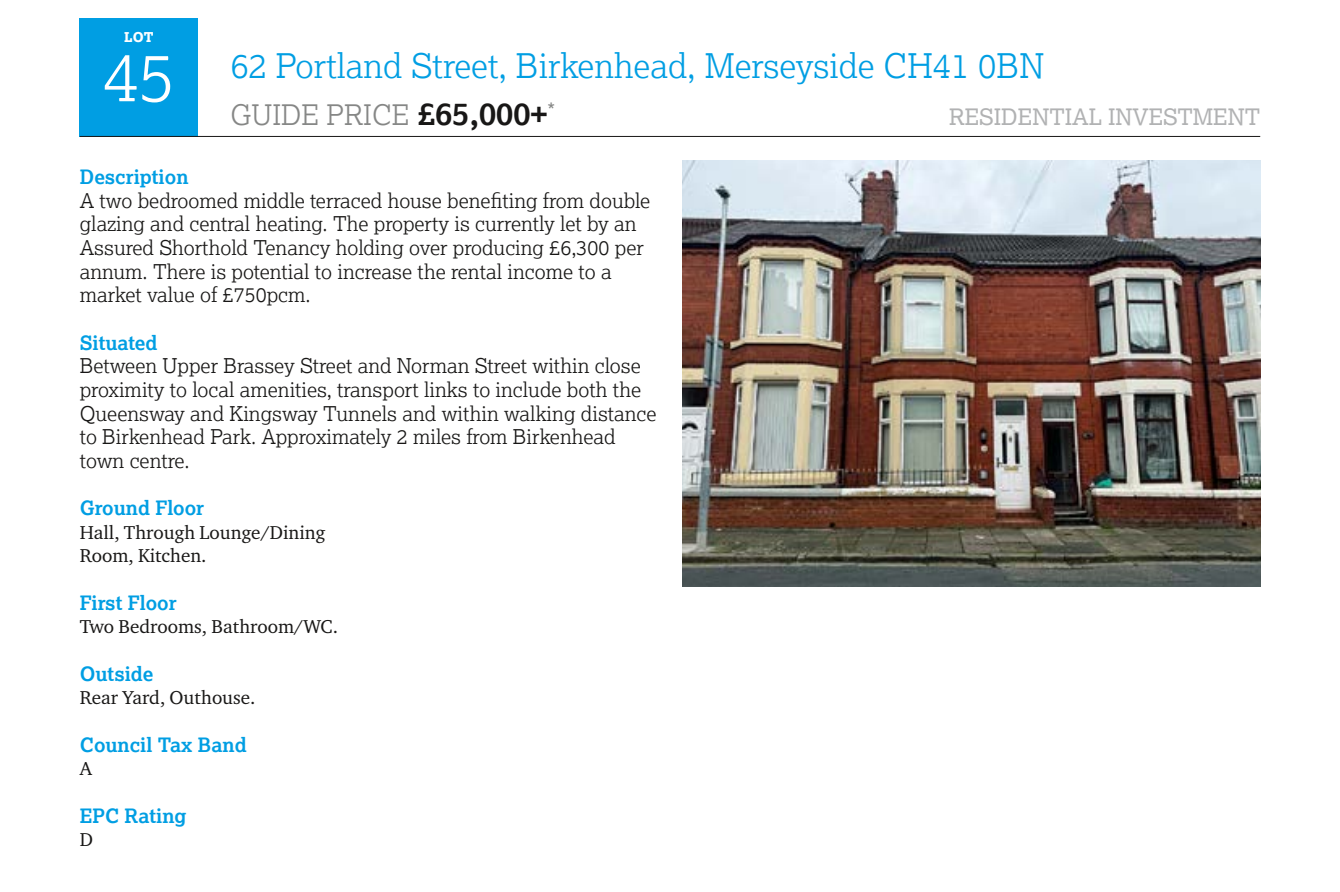
<style>
.page{position:relative;width:1340px;height:892px;background:#fff}
.page>*{position:absolute;margin:0;border:0;box-sizing:border-box;transform-origin:0 0}
.t1{font:300 67.5px "Lexia";color:#fff}
.t2{font:300 33.75px "Lexia";color:#009ee3}
.t3{font:300 28.12px "Lexia";color:#868786}
.t4{font:22.5px "Lexia";color:#b1b2b3}
.t5{font:300 20.25px/23.6px "Lexia";color:#181716}
.t6{font:700 19.8px "Lexia";color:#009ee3}
.t7{font:19.12px/23.6px "Charter ITC Pro";color:#181716}
.t8{font:800 13.5px "Lexia";color:#fff}
.s1{font-weight:700;font-size:31.5px;color:#181716}
</style>
<div class="page">
<div style="left:80px;top:18px;width:118px;height:119px;background:#009ee3"></div>
<hr style="left:80px;top:136px;width:1180px;height:1px;background:#181716">
<img style="left:682px;top:160px;width:578px;height:425px">
<p class="t8" style="left:124px;top:28px;width:31px">LOT</p>
<h1 class="t1" style="left:103px;top:34px;width:74px">45</h1>
<h2 class="t2" style="left:230px;top:44px;width:815px">62 Portland Street, Birkenhead, Merseyside CH41 0BN</h2>
<h3 class="t3" style="left:230px;top:97px;width:326px">GUIDE PRICE <span class="s1">£65,000+</span><sup>*</sup></h3>
<p class="t4" style="left:949px;top:102px;width:313px">RESIDENTIAL INVESTMENT</p>
<p class="t6" style="left:80px;top:164px;width:110px">Description</p>
<p class="t5" style="left:80px;top:188px;width:572px">A two bedroomed middle terraced house benefiting from double glazing and central heating. The property is currently let by an Assured Shorthold Tenancy holding over producing £6,300 per annum. There is potential to increase the rental income to a market value of £750pcm.</p>
<p class="t6" style="left:80px;top:330px;width:79px">Situated</p>
<p class="t5" style="left:80px;top:353px;width:578px">Between Upper Brassey Street and Norman Street within close proximity to local amenities, transport links to include both the Queensway and Kingsway Tunnels and within walking distance to Birkenhead Park. Approximately 2 miles from Birkenhead town centre.</p>
<p class="t6" style="left:80px;top:495px;width:126px">Ground Floor</p>
<p class="t7" style="left:80px;top:520px;width:247px">Hall, Through Lounge/Dining<br>Room, Kitchen.</p>
<p class="t6" style="left:80px;top:589px;width:98px">First Floor</p>
<p class="t7" style="left:80px;top:614px;width:260px">Two Bedrooms, Bathroom/WC.</p>
<p class="t6" style="left:80px;top:660px;width:75px">Outside</p>
<p class="t7" style="left:80px;top:685px;width:177px">Rear Yard, Outhouse.</p>
<p class="t6" style="left:80px;top:731px;width:168px">Council Tax Band</p>
<p class="t7" style="left:80px;top:756px;width:14px">A</p>
<p class="t6" style="left:80px;top:802px;width:108px">EPC Rating</p>
<p class="t7" style="left:80px;top:827px;width:15px">D</p>
</div>
